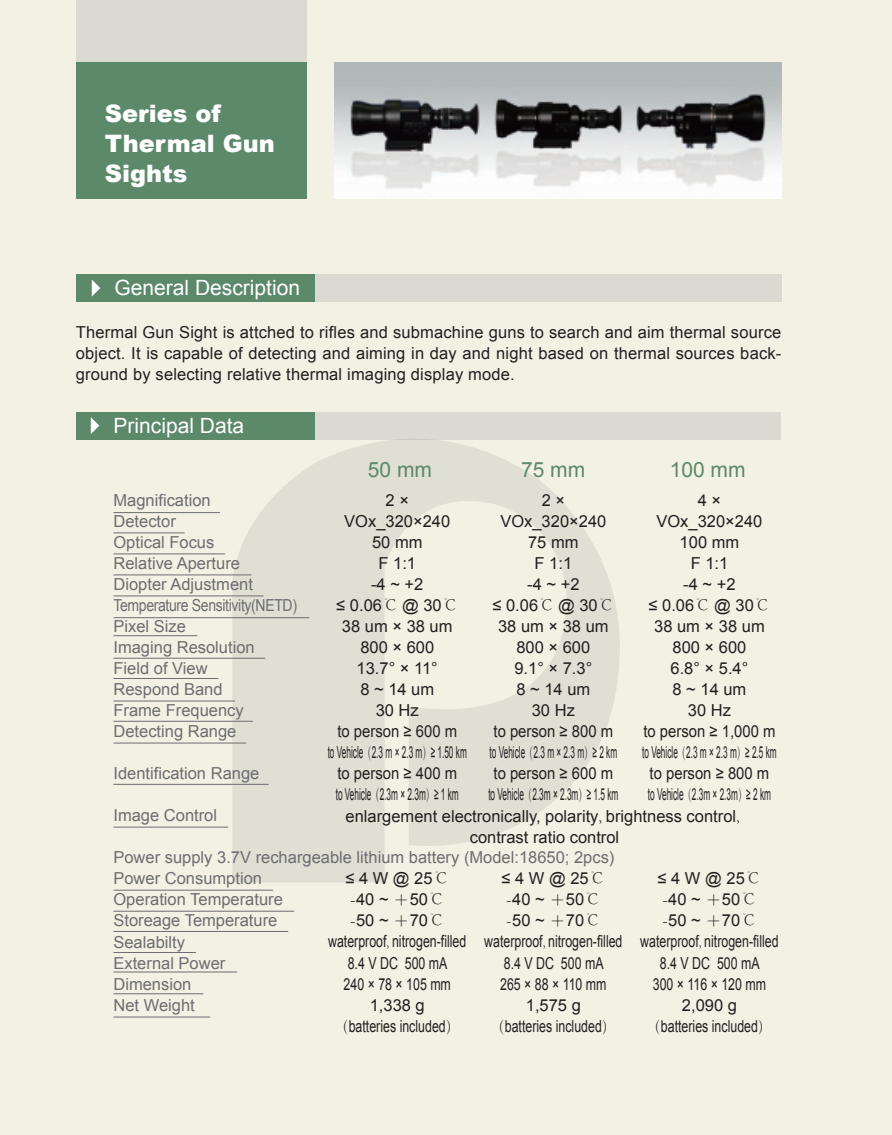
<style>
.page{position:relative;width:892px;height:1135px;background:#fff}
.page>*{position:absolute;margin:0;border:0;box-sizing:border-box;transform-origin:0 0}
.t1{font:900 24px/30px "Arial";color:#fff}
.t2{font:21px "Arial";color:#fff}
.t3{font:21px "Arial";color:#5c896a}
.t4{font:16.5px/21px "Arial";color:#231f20;text-align:center}
.t5{font:16.5px/21px "Arial";color:#6c6d70}
.s1{font-family:"Adobe Song Std";font-weight:300}
</style>
<div class="page">
<div style="left:0;top:0;width:891px;height:1134px;background:#f3f1e4"></div>
<div style="left:76px;top:0;width:230px;height:104px;background:#dbdad0"></div>
<div style="left:76px;top:62px;width:230px;height:136px;background:#5c896a"></div>
<svg style="left:232px;top:439px;width:387px;height:443px;fill:#e0dfd4"></svg>
<div style="left:277px;top:412px;width:503px;height:27px;background:#dbdad0"></div>
<div style="left:76px;top:412px;width:238px;height:27px;background:#5c896a"></div>
<svg style="left:91px;top:417px;width:8px;height:17px"></svg>
<div style="left:278px;top:274px;width:503px;height:27px;background:#dbdad0"></div>
<div style="left:76px;top:274px;width:239px;height:27px;background:#5c896a"></div>
<svg style="left:92px;top:280px;width:8px;height:16px"></svg>
<hr style="left:113px;top:512px;width:107px;height:1px;background:#6c6d70">
<hr style="left:113px;top:532px;width:72px;height:1px;background:#6c6d70">
<hr style="left:113px;top:553px;width:112px;height:1px;background:#6c6d70">
<hr style="left:113px;top:574px;width:138px;height:1px;background:#6c6d70">
<hr style="left:113px;top:595px;width:150px;height:1px;background:#6c6d70">
<hr style="left:113px;top:617px;width:196px;height:1px;background:#6c6d70">
<hr style="left:113px;top:635px;width:84px;height:1px;background:#6c6d70">
<hr style="left:113px;top:657px;width:152px;height:1px;background:#6c6d70">
<hr style="left:113px;top:678px;width:105px;height:1px;background:#6c6d70">
<hr style="left:113px;top:700px;width:122px;height:1px;background:#6c6d70">
<hr style="left:113px;top:783px;width:156px;height:1px;background:#6c6d70">
<hr style="left:113px;top:720px;width:140px;height:1px;background:#6c6d70">
<hr style="left:113px;top:742px;width:133px;height:1px;background:#6c6d70">
<hr style="left:113px;top:826px;width:115px;height:1px;background:#6c6d70">
<hr style="left:113px;top:889px;width:160px;height:1px;background:#6c6d70">
<hr style="left:113px;top:910px;width:181px;height:1px;background:#6c6d70">
<hr style="left:113px;top:930px;width:175px;height:1px;background:#6c6d70">
<hr style="left:113px;top:951px;width:83px;height:1px;background:#6c6d70">
<hr style="left:113px;top:971px;width:124px;height:1px;background:#6c6d70">
<hr style="left:113px;top:993px;width:90px;height:1px;background:#6c6d70">
<hr style="left:113px;top:1016px;width:97px;height:1px;background:#6c6d70">
<img style="left:335px;top:62px;width:446px;height:136px">
<p class="t1" style="left:105px;top:97px;width:171px">Series of<br>Thermal Gun<br>Sights</p>
<p class="t2" style="left:114px;top:274px;width:187px">General Description</p>
<p class="t4" style="left:76px;top:321px;width:706px;text-align:justify">Thermal Gun Sight is attched to rifles and submachine guns to search and aim thermal source object. It is capable of detecting and aiming in day and night based on thermal sources back&shy;ground by selecting relative thermal imaging display mode.</p>
<p class="t2" style="left:113px;top:412px;width:132px">Principal Data</p>
<p class="t3" style="left:368px;top:456px;width:66px">50 mm</p>
<p class="t3" style="left:521px;top:456px;width:66px">75 mm</p>
<p class="t3" style="left:669px;top:456px;width:77px">100 mm</p>
<p class="t5" style="left:113px;top:490px;width:185px">Magnification<br>Detector<br>Optical Focus<br>Relative Aperture<br>Diopter Adjustment<br>Temperature Sensitivity(NETD)<br>Pixel Size<br>Imaging Resolution<br>Field of View<br>Respond Band<br>Frame Frequency<br>Detecting Range</p>
<p class="t5" style="left:113px;top:763px;width:147px">Identification Range</p>
<p class="t5" style="left:113px;top:805px;width:105px">Image Control</p>
<p class="t5" style="left:113px;top:847px;width:502px">Power supply 3.7V rechargeable lithium battery (Model:18650; 2pcs)<br>Power Consumption<br>Operation Temperature<br>Storeage Temperature<br>Sealabilty<br>External Power<br>Dimension<br>Net Weight</p>
<p class="t4" style="left:488px;top:490px;width:131px">2 ×<br>VOx_320×240<br>75 mm<br>F 1:1<br>-4 ~ +2<br>≤ 0.06<span class="s1">℃</span> @ 30<span class="s1">℃<br></span>38 um × 38 um<br>800 × 600<br>9.1° × 7.3°<br>8 ~ 14 um<br>30 Hz<br>to person ≥ 800 m to Vehicle<span class="s1">（</span>2.3 m × 2.3 m<span class="s1">）</span>≥ 2 km to person ≥ 600 m to Vehicle<span class="s1">（</span>2.3m × 2.3m<span class="s1">）</span>≥ 1.5 km</p>
<p class="t4" style="left:642px;top:490px;width:136px">4 ×<br>VOx_320×240<br>100 mm<br>F 1:1<br>-4 ~ +2<br>≤ 0.06<span class="s1">℃</span> @ 30<span class="s1">℃<br></span>38 um × 38 um<br>800 × 600<br>6.8° × 5.4°<br>8 ~ 14 um<br>30 Hz<br>to person ≥ 1,000 m to Vehicle<span class="s1">（</span>2.3 m × 2.3 m<span class="s1">）</span>≥ 2.5 km to person ≥ 800 m<br>to Vehicle<span class="s1">（</span>2.3m × 2.3m<span class="s1">）</span>≥ 2 km</p>
<p class="t4" style="left:327px;top:490px;width:141px">2 ×<br>VOx_320×240<br>50 mm<br>F 1:1<br>-4 ~ +2<br>≤ 0.06<span class="s1">℃</span> @ 30<span class="s1">℃<br></span>38 um × 38 um<br>800 × 600<br>13.7° × 11°<br>8 ~ 14 um<br>30 Hz<br>to person ≥ 600 m<br>to Vehicle<span class="s1">（</span>2.3 m × 2.3 m<span class="s1">）</span>≥ 1.50 km to person ≥ 400 m<br>to Vehicle<span class="s1">（</span>2.3m × 2.3m<span class="s1">）</span>≥ 1 km</p>
<p class="t4" style="left:345px;top:805px;width:396px">enlargement electronically, polarity<span class="s1">,</span> brightness control<span class="s1">, </span>contrast ratio control</p>
<p class="t4" style="left:328px;top:868px;width:140px">≤ 4 W @ 25<span class="s1">℃<br>-</span>40 ~ <span class="s1">＋</span>50<span class="s1">℃<br>-</span>50 ~ <span class="s1">＋</span>70<span class="s1">℃ </span>waterproof<span class="s1">,</span> nitrogen-filled<br>8.4 V DC 500 mA<br>240 × 78 × 105 mm<br>1,338 g<br><span class="s1">（</span>batteries included<span class="s1">）</span></p>
<p class="t4" style="left:484px;top:868px;width:140px">≤ 4 W @ 25<span class="s1">℃<br>-</span>40 ~ <span class="s1">＋</span>50<span class="s1">℃<br>-</span>50 ~ <span class="s1">＋</span>70<span class="s1">℃ </span>waterproof<span class="s1">,</span> nitrogen-filled<br>8.4 V DC 500 mA<br>265 × 88 × 110 mm<br>1,575 g<br><span class="s1">（</span>batteries included<span class="s1">）</span></p>
<p class="t4" style="left:640px;top:868px;width:140px">≤ 4 W @ 25<span class="s1">℃<br>-</span>40 ~ <span class="s1">＋</span>50<span class="s1">℃<br>-</span>50 ~ <span class="s1">＋</span>70<span class="s1">℃ </span>waterproof<span class="s1">,</span> nitrogen-filled<br>8.4 V DC 500 mA<br>300 × 116 × 120 mm<br>2,090 g<br><span class="s1">（</span>batteries included<span class="s1">）</span></p>
</div>
